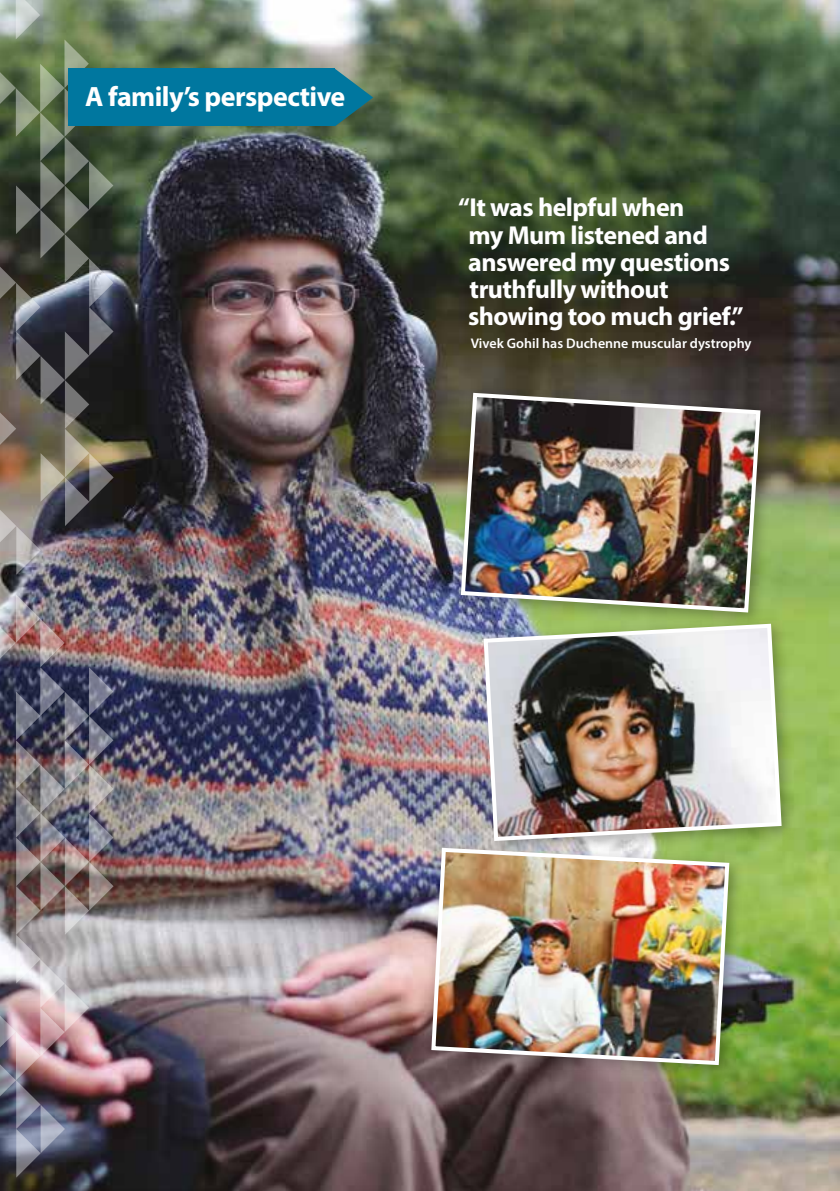
<style>
.page{position:relative;width:840px;height:1191px;background:#fff}
.page>*{position:absolute;margin:0;border:0;box-sizing:border-box;transform-origin:0 0}
.t1{font:700 28px "Myriad Pro";letter-spacing:-.02em;color:#fff}
.t2{font:700 26px/27.2px "Myriad Pro";letter-spacing:-.02em;color:#fff}
.t3{font:600 14px "Myriad Pro";color:#fff}
</style>
<div class="page">
<img style="left:0;top:0;width:839px;height:1191px">
<img style="left:0;top:0;width:114px;height:575px">
<img style="left:0;top:594px;width:113px;height:583px">
<div style="left:68px;top:69px;width:267px;height:57px;background:#00779f"></div>
<svg style="left:335px;top:69px;width:38px;height:57px"></svg>
<div style="left:452px;top:385px;width:323px;height:243px;background:#000;opacity:.3"></div>
<img style="left:458px;top:391px;width:304px;height:223px">
<div style="left:475px;top:616px;width:321px;height:241px;background:#000;opacity:.3"></div>
<img style="left:481px;top:621px;width:302px;height:222px">
<div style="left:423px;top:840px;width:321px;height:241px;background:#000;opacity:.3"></div>
<img style="left:429px;top:845px;width:302px;height:222px">
<p class="t1" style="left:85px;top:78px;width:261px">A family’s perspective</p>
<p class="t2" style="left:468px;top:193px;width:277px;text-indent:-10px">“It was helpful when<br>my Mum listened and answered my questions truthfully without showing too much grief.”</p>
<p class="t3" style="left:470px;top:334px;width:282px">Vivek Gohil has Duchenne muscular dystrophy</p>
</div>
